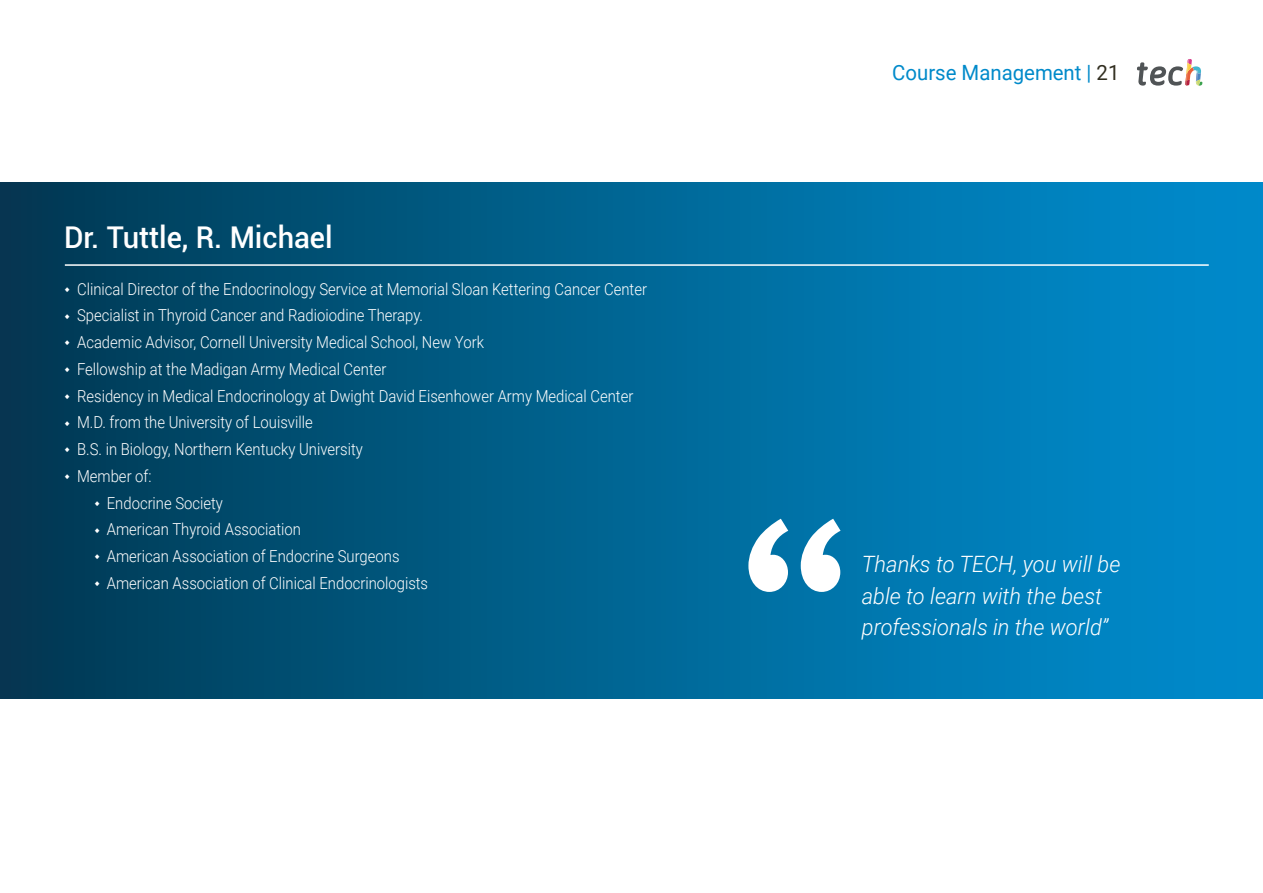
<style>
.page{position:relative;width:1263px;height:893px;background:#fff}
.page>*{position:absolute;margin:0;border:0;box-sizing:border-box;transform-origin:0 0}
.t1{font:500 30px "Roboto";color:#fff}
.t2{font:italic 300 22.5px/31.5px "Roboto";color:#fff}
.t3{font:21px "Roboto";color:#008aca}
.t4{font:300 16.5px "Roboto";color:#fff;scale:.9 1}
.s1{color:#312e20}
</style>
<div class="page">
<div style="left:0;top:182px;width:1263px;height:516px;background:linear-gradient(to right,#013a53,#0090d3)"></div>
<svg style="left:1137px;top:59px;width:65px;height:27px"></svg>
<hr style="left:65px;top:264px;width:1144px;height:2px;background:#fff">
<svg style="left:748px;top:519px;width:92px;height:73px"></svg>
<svg style="left:65px;top:287px;width:5px;height:5px"></svg>
<svg style="left:65px;top:314px;width:5px;height:5px"></svg>
<svg style="left:65px;top:340px;width:5px;height:5px"></svg>
<svg style="left:65px;top:367px;width:5px;height:5px"></svg>
<svg style="left:65px;top:394px;width:5px;height:5px"></svg>
<svg style="left:65px;top:421px;width:5px;height:5px"></svg>
<svg style="left:65px;top:447px;width:5px;height:5px"></svg>
<svg style="left:65px;top:474px;width:5px;height:5px"></svg>
<svg style="left:95px;top:501px;width:4px;height:5px"></svg>
<svg style="left:95px;top:528px;width:4px;height:5px"></svg>
<svg style="left:95px;top:554px;width:4px;height:5px"></svg>
<svg style="left:95px;top:581px;width:4px;height:5px"></svg>
<h1 class="t1" style="left:64px;top:216px;width:270px">Dr. Tuttle, R. Michael</h1>
<p class="t4" style="left:77px;top:277px;width:635px">Clinical Director of the Endocrinology Service at Memorial Sloan Kettering Cancer Center</p>
<p class="t4" style="left:77px;top:304px;width:386px">Specialist in Thyroid Cancer and Radioiodine Therapy.</p>
<p class="t4" style="left:77px;top:331px;width:454px">Academic Advisor, Cornell University Medical School, New York</p>
<p class="t4" style="left:77px;top:357px;width:345px">Fellowship at the Madigan Army Medical Center</p>
<p class="t4" style="left:77px;top:384px;width:619px">Residency in Medical Endocrinology at Dwight David Eisenhower Army Medical Center</p>
<p class="t4" style="left:77px;top:411px;width:263px">M.D. from the University of Louisville</p>
<p class="t4" style="left:77px;top:438px;width:319px">B.S. in Biology, Northern Kentucky University</p>
<p class="t4" style="left:77px;top:464px;width:84px">Member of:</p>
<p class="t4" style="left:107px;top:491px;width:131px">Endocrine Society</p>
<p class="t4" style="left:107px;top:518px;width:217px">American Thyroid Association</p>
<p class="t4" style="left:107px;top:545px;width:327px">American Association of Endocrine Surgeons</p>
<p class="t4" style="left:107px;top:571px;width:358px">American Association of Clinical Endocrinologists</p>
<p class="t3" style="left:892px;top:57px;width:229px">Course Management | <span class="s1">21</span></p>
<h2 class="t2" style="left:862px;top:548px;width:260px">Thanks to TECH, you will be able to learn with the best professionals in the world”</h2>
</div>
